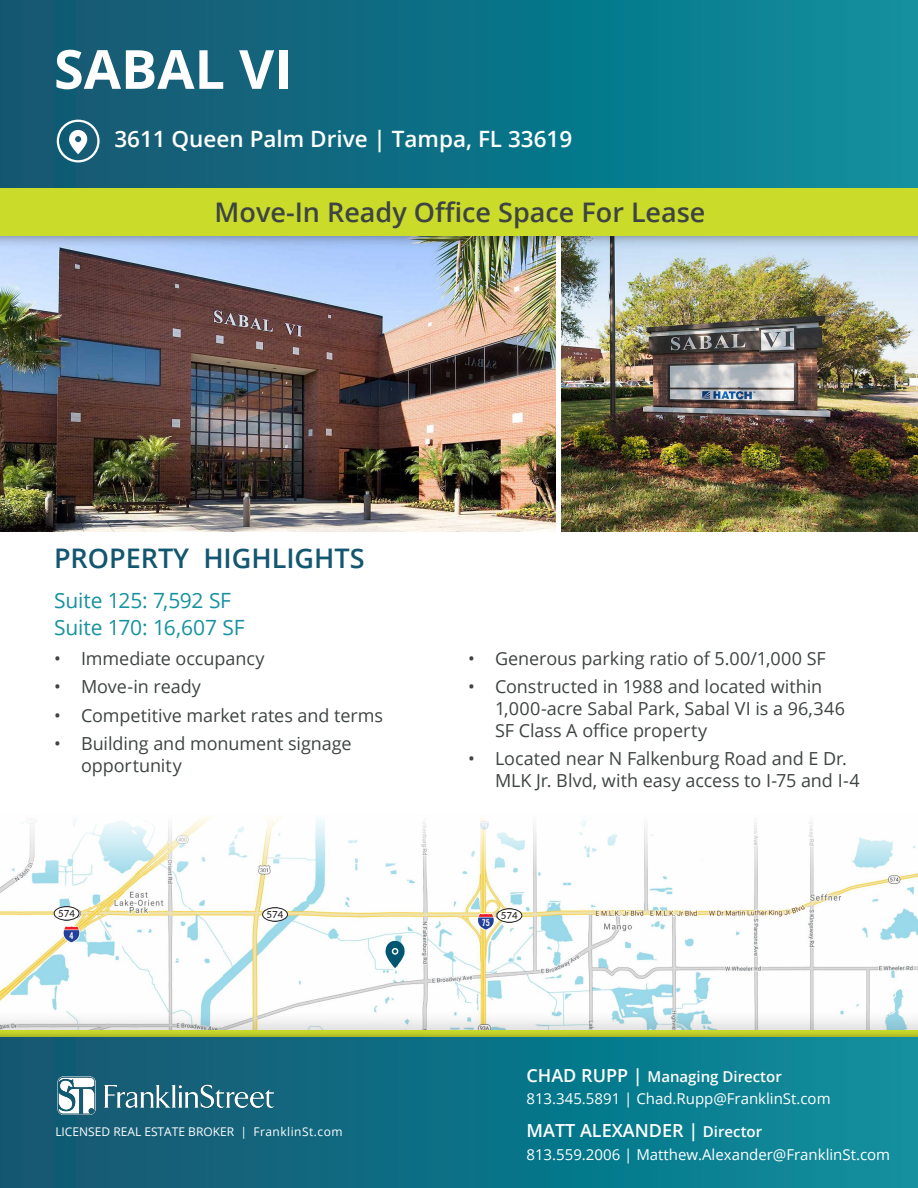
<style>
.page{position:relative;width:918px;height:1188px;background:#fff}
.page>*{position:absolute;margin:0;border:0;box-sizing:border-box;transform-origin:0 0}
.t1{font:700 54px "Open Sans";color:#fff}
.t2{font:600 27px "Open Sans";color:#3e4443}
.t3{font:600 27px "Open Sans";color:#135670}
.t4{font:600 22.5px "Open Sans";color:#fff}
.t5{font:21px "Open Sans";letter-spacing:-.01em;color:#1692a0}
.t6{font:18px/21.6px "Open Sans";letter-spacing:-.005em;color:#3e4443}
.t7{font:600 18px "Open Sans";color:#fff}
.t8{font:15px "Open Sans";color:#fff}
.t9{font:600 15px "Open Sans";color:#fff}
.t10{font:12px "Open Sans";color:#fff}
.t11{font:500 9.75px "Lato";color:#231f20}
.t12{font:9.3px "Trade Gothic Bold Cond Twenty";color:#fff}
.s1{font-size:18px}
.s2{font-size:15px}
</style>
<div class="page">
<img style="left:0;top:250px;width:555px;height:281px">
<img style="left:562px;top:250px;width:356px;height:281px">
<img style="left:0;top:887px;width:918px;height:121px">
<div style="left:263px;top:908px;width:24px;height:13px;background:#fff;border-radius:50%"></div>
<div style="left:262px;top:908px;width:26px;height:13px;border:1px solid #231f20;border-radius:50%"></div>
<svg style="left:385px;top:939px;width:21px;height:29px"></svg>
<div style="left:392px;top:948px;width:6px;height:7px;border:1px solid #fff;border-radius:50%"></div>
<svg style="left:477px;top:913px;width:17px;height:17px"></svg>
<svg style="left:63px;top:926px;width:17px;height:17px"></svg>
<div style="left:54px;top:907px;width:25px;height:13px;background:#fff;border-radius:50%"></div>
<div style="left:54px;top:906px;width:25px;height:14px;border:1px solid #231f20;border-radius:50%"></div>
<div style="left:497px;top:909px;width:25px;height:13px;background:#fff;border-radius:50%"></div>
<div style="left:497px;top:909px;width:25px;height:13px;border:1px solid #231f20;border-radius:50%"></div>
<div style="left:0;top:1008px;width:918px;height:55px;background:#231f20;opacity:.15"></div>
<div style="left:0;top:1029px;width:918px;height:159px;background:#231f20;opacity:.45"></div>
<div style="left:0;top:1037px;width:918px;height:151px;background:linear-gradient(to right,#13556f,#0b8e9d)"></div>
<div style="left:0;top:0;width:918px;height:234px;background:linear-gradient(to right,#13556f,#0b8e9d)"></div>
<div style="left:0;top:187px;width:918px;height:63px;background:#231f20;opacity:.15"></div>
<div style="left:0;top:188px;width:918px;height:48px;background:#cbdb2a"></div>
<svg style="left:57px;top:120px;width:43px;height:43px"></svg>
<img style="left:54px;top:1073px;width:244px;height:45px">
<p class="t1" style="left:54px;top:31px;width:240px">SABAL VI</p>
<p class="t4" style="left:114px;top:123px;width:459px">3611 Queen Palm Drive | Tampa, FL 33619</p>
<p class="t2" style="left:215px;top:194px;width:492px">Move-In Ready Office Space For Lease</p>
<p class="t3" style="left:54px;top:539px;width:312px">PROPERTY HIGHLIGHTS</p>
<p class="t5" style="left:54px;top:586px;width:179px">Suite 125: 7,592 SF</p>
<p class="t5" style="left:54px;top:613px;width:192px">Suite 170: 16,607 SF</p>
<p class="t6" style="left:54px;top:647px;width:212px">• Immediate occupancy</p>
<p class="t6" style="left:54px;top:676px;width:149px">• Move-in ready</p>
<p class="t6" style="left:54px;top:704px;width:331px">• Competitive market rates and terms</p>
<p class="t6" style="left:81px;top:732px;width:272px;text-indent:-27px">• Building and monument signage opportunity</p>
<p class="t6" style="left:468px;top:647px;width:359px">• Generous parking ratio of 5.00/1,000 SF</p>
<p class="t6" style="left:495px;top:676px;width:352px;text-indent:-27px">• Constructed in 1988 and located within<br>1,000-acre Sabal Park, Sabal VI is a 96,346<br>SF Class A office property</p>
<p class="t6" style="left:495px;top:747px;width:366px;text-indent:-27px">• Located near N Falkenburg Road and E Dr.<br>MLK Jr. Blvd, with easy access to I-75 and I-4</p>
<p class="t11" style="left:58px;top:906px;width:18px">574</p>
<p class="t11" style="left:61px;top:906px;width:13px">54</p>
<p class="t11" style="left:501px;top:908px;width:18px">574</p>
<p class="t11" style="left:267px;top:907px;width:18px">574</p>
<p class="t11" style="left:269px;top:907px;width:13px">54</p>
<p class="t11" style="left:504px;top:908px;width:13px">54</p>
<p class="t12" style="left:482px;top:917px;width:10px">75</p>
<p class="t12" style="left:69px;top:930px;width:6px">4</p>
<p class="t10" style="left:55px;top:1123px;width:289px">LICENSED REAL ESTATE BROKER | FranklinSt.com</p>
<p class="t9" style="left:526px;top:1066px;width:257px"><span class="s1">CHAD RUPP |</span> Managing Director</p>
<p class="t8" style="left:526px;top:1089px;width:306px">813.345.5891 | Chad.Rupp@FranklinSt.com</p>
<p class="t7" style="left:526px;top:1118px;width:237px">MATT ALEXANDER | <span class="s2">Director</span></p>
<p class="t8" style="left:526px;top:1144px;width:365px">813.559.2006 | Matthew.Alexander@FranklinSt.com</p>
</div>
